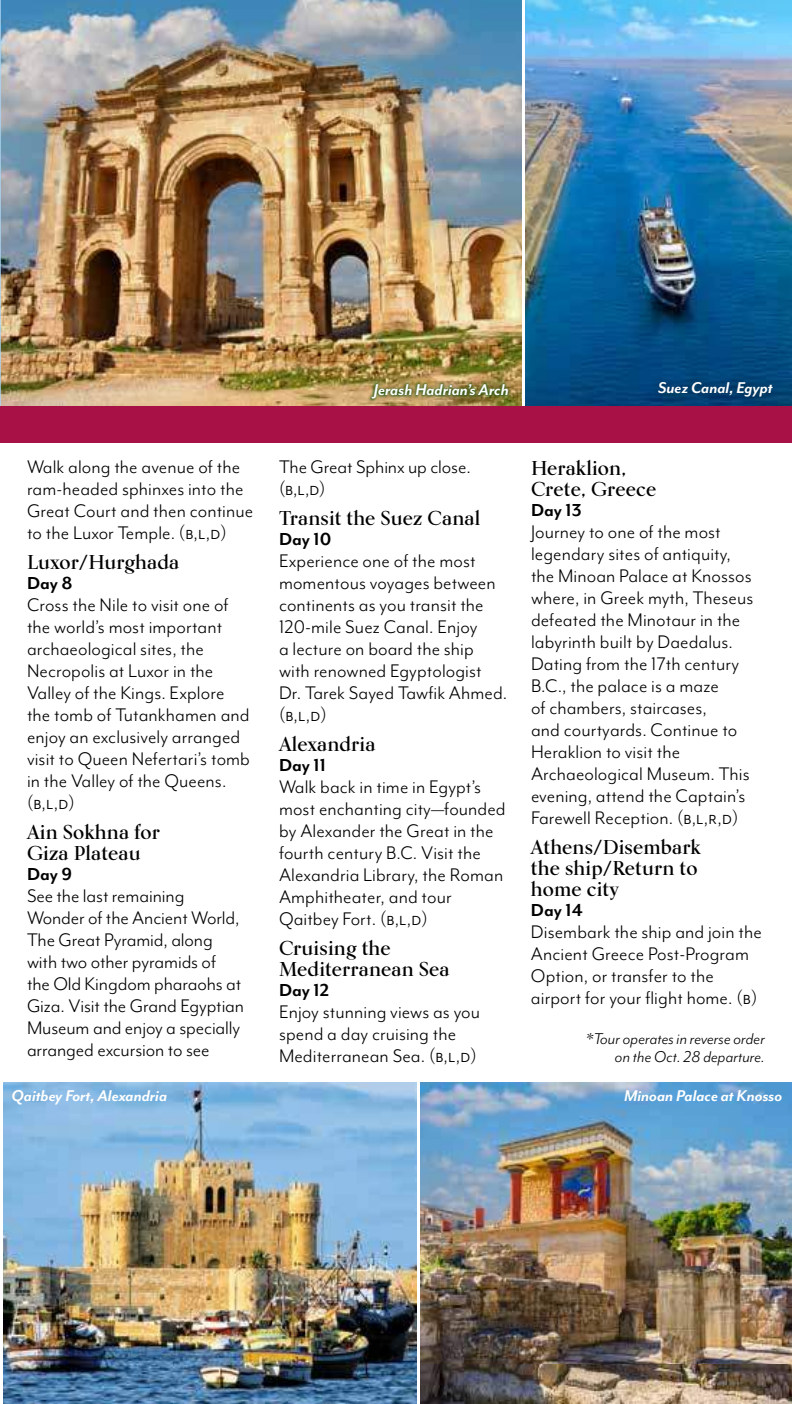
<style>
.page{position:relative;width:792px;height:1404px;background:#fff}
.page>*{position:absolute;margin:0;border:0;box-sizing:border-box;transform-origin:0 0}
.t1{font:21px/22px "Mr Eaves Mod OT";letter-spacing:.005em;color:#000}
.t2{font:700 20px/21px "Kumlien Pro";letter-spacing:.01em;color:#000}
.t3{font:700 20px "Mr Eaves Mod OT";color:#000}
.t4{font:italic 700 18px "Mr Eaves Mod OT";letter-spacing:-.005em;color:#fff}
.t5{font:italic 18px/18px "Mr Eaves Mod OT";letter-spacing:.005em;color:#000;text-align:right}
</style>
<div class="page">
<img style="left:0;top:0;width:522px;height:406px">
<img style="left:526px;top:0;width:266px;height:406px">
<img style="left:3px;top:1082px;width:413px;height:322px">
<div style="left:0;top:406px;width:792px;height:37px;background:#a71146"></div>
<img style="left:421px;top:1082px;width:371px;height:282px">
<img style="left:421px;top:1364px;width:371px;height:40px">
<div style="left:648px;top:371px;width:135px;height:36px;background:#000;opacity:.36"></div>
<div style="left:368px;top:381px;width:143px;height:21px;background:#295a16;opacity:.9"></div>
<p class="t1" style="left:27px;top:457px;width:228px">Walk along the avenue of the ram-headed sphinxes into the<br>Great Court and then continue to the Luxor Temple. (b,l,d)</p>
<p class="t2" style="left:27px;top:553px;width:154px">Luxor/Hurghada</p>
<p class="t3" style="left:27px;top:575px;width:47px">Day 8</p>
<p class="t1" style="left:27px;top:595px;width:225px">Cross the Nile to visit one of the world’s most important archaeological sites, the<br>Necropolis at Luxor in the<br>Valley of the Kings. Explore the tomb of Tutankhamen and enjoy an exclusively arranged visit to Queen Nefertari’s tomb in the Valley of the Queens. (b,l,d)</p>
<p class="t2" style="left:27px;top:823px;width:135px">Ain Sokhna for<br>Giza Plateau</p>
<p class="t3" style="left:27px;top:866px;width:47px">Day 9</p>
<p class="t1" style="left:27px;top:886px;width:219px">See the last remaining<br>Wonder of the Ancient World,<br>The Great Pyramid, along with two other pyramids of<br>the Old Kingdom pharaohs at<br>Giza. Visit the Grand Egyptian<br>Museum and enjoy a specially arranged excursion to see</p>
<p class="t4" style="left:374px;top:384px;width:137px">Jerash Hadrian’s Arch</p>
<p class="t4" style="left:658px;top:382px;width:116px">Suez Canal, Egypt</p>
<p class="t1" style="left:279px;top:457px;width:193px">The Great Sphinx up close. (b,l,d)</p>
<p class="t2" style="left:279px;top:509px;width:203px">Transit the Suez Canal</p>
<p class="t3" style="left:279px;top:531px;width:54px">Day 10</p>
<p class="t1" style="left:279px;top:551px;width:230px">Experience one of the most momentous voyages between continents as you transit the<br>120-mile Suez Canal. Enjoy<br>a lecture on board the ship with renowned Egyptologist<br>Dr. Tarek Sayed Tawfik Ahmed. (b,l,d)</p>
<p class="t2" style="left:279px;top:735px;width:98px">Alexandria</p>
<p class="t3" style="left:279px;top:757px;width:48px">Day 11</p>
<p class="t1" style="left:279px;top:777px;width:228px">Walk back in time in Egypt’s most enchanting city—founded by Alexander the Great in the fourth century B.C. Visit the<br>Alexandria Library, the Roman<br>Amphitheater, and tour<br>Qaitbey Fort. (b,l,d)</p>
<p class="t2" style="left:279px;top:939px;width:172px">Cruising the<br>Mediterranean Sea</p>
<p class="t3" style="left:279px;top:982px;width:52px">Day 12</p>
<p class="t1" style="left:279px;top:1002px;width:203px">Enjoy stunning views as you spend a day cruising the<br>Mediterranean Sea. (b,l,d)</p>
<p class="t2" style="left:531px;top:459px;width:127px">Heraklion,<br>Crete, Greece</p>
<p class="t3" style="left:531px;top:502px;width:52px">Day 13</p>
<p class="t1" style="left:531px;top:521px;width:224px">Journey to one of the most legendary sites of antiquity, the Minoan Palace at Knossos where, in Greek myth, Theseus defeated the Minotaur in the labyrinth built by Daedalus.<br>Dating from the 17th century<br>B.C., the palace is a maze<br>of chambers, staircases,<br>and courtyards. Continue to<br>Heraklion to visit the<br>Archaeological Museum. This evening, attend the Captain’s<br>Farewell Reception. (b,l,r,d)</p>
<p class="t2" style="left:531px;top:838px;width:171px">Athens/Disembark the ship/Return to home city</p>
<p class="t3" style="left:531px;top:902px;width:53px">Day 14</p>
<p class="t1" style="left:531px;top:921px;width:232px">Disembark the ship and join the<br>Ancient Greece Post-Program<br>Option, or transfer to the airport for your flight home. (b)</p>
<p class="t5" style="left:587px;top:1030px;width:180px">*Tour operates in reverse order on the Oct. 28 departure.</p>
<p class="t4" style="left:12px;top:1090px;width:157px">Qaitbey Fort, Alexandria</p>
<p class="t4" style="left:624px;top:1090px;width:160px">Minoan Palace at Knosso</p>
</div>
